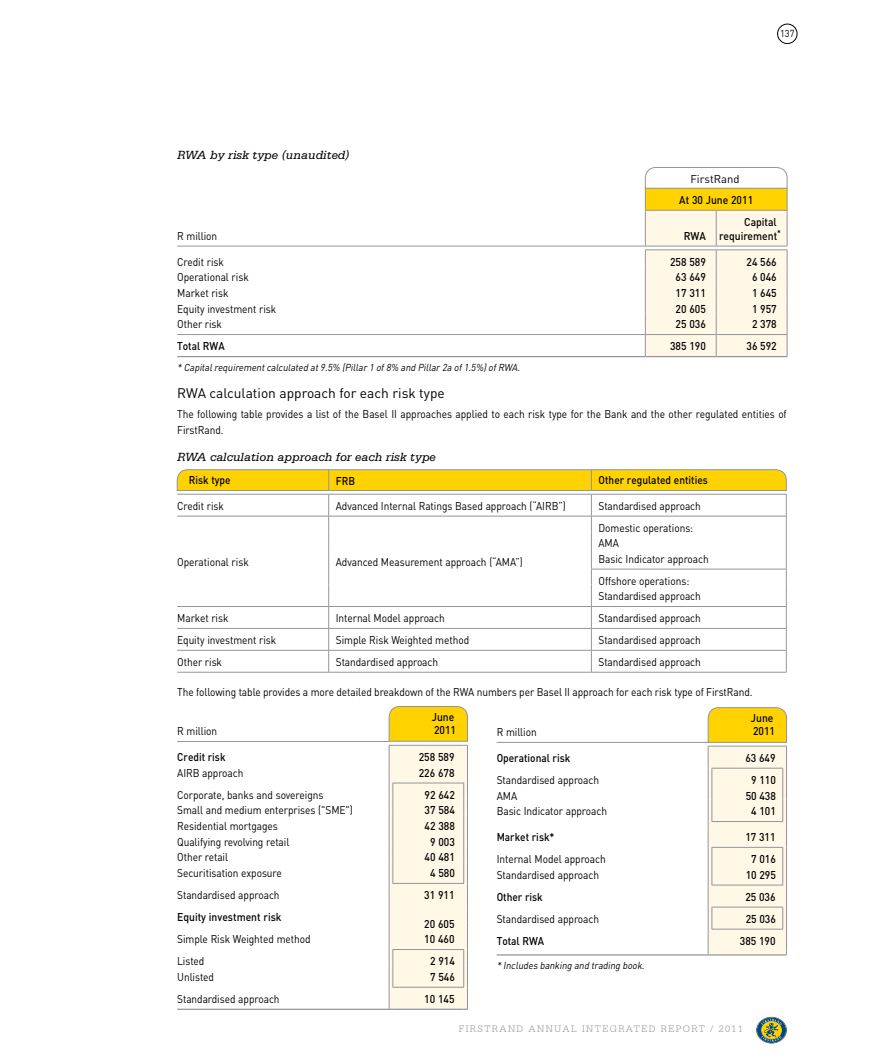
<style>
.page{position:relative;width:886px;height:1063px;background:#fff}
.page>*{position:absolute;margin:0;border:0;box-sizing:border-box;transform-origin:0 0}
.t1{font:13.75px "DIN";color:#000}
.t2{font:italic 12.5px "Serifa";color:#000}
.t3{font:11.25px/15.5px "DIN";letter-spacing:-.005em;color:#000;scale:.9 1}
.t4{font:500 11.25px/13.8px "DIN";color:#000;scale:.92 1}
.t5{font:500 11.25px "DIN";color:#000;scale:.9 1}
.t6{font:11.25px "DIN";letter-spacing:-.005em;color:#000}
.t7{font:italic 10px "DIN";color:#000;scale:.92 1}
.t8{font:300 10px "Serifa";letter-spacing:.14em;color:#939598}
.t9{font:10px "DIN";color:#000;scale:.92 1}
</style>
<div class="page">
<div style="left:757px;top:1017px;width:29px;height:26px;border:1px solid #00458b;border-radius:50%"></div>
<div style="left:757px;top:1018px;width:29px;height:25px;border:1px solid #ffd200;border-radius:50%"></div>
<div style="left:757px;top:1018px;width:28px;height:24px;background:#00458b;border-radius:50%"></div>
<div style="left:757px;top:1018px;width:28px;height:24px;border:1px solid #00458b;border-radius:50%"></div>
<svg style="left:761px;top:1019px;width:21px;height:23px"></svg>
<div style="left:777px;top:24px;width:20px;height:20px;border:1px solid #000;border-radius:50%"></div>
<hr style="left:177px;top:246px;width:468px;height:1px;background:#939598">
<hr style="left:177px;top:334px;width:468px;height:1px;background:#939598">
<hr style="left:177px;top:356px;width:468px;height:1px;background:#939598">
<div style="left:329px;top:470px;width:262px;height:20px;background:#ffd200"></div>
<hr style="left:329px;top:494px;width:262px;height:1px;background:#939598">
<hr style="left:329px;top:516px;width:262px;height:1px;background:#939598">
<hr style="left:329px;top:628px;width:262px;height:1px;background:#939598">
<hr style="left:329px;top:650px;width:262px;height:1px;background:#939598">
<hr style="left:177px;top:672px;width:152px;height:1px;background:#939598">
<hr style="left:329px;top:672px;width:262px;height:1px;background:#939598">
<hr style="left:591px;top:672px;width:195px;height:1px;background:#939598">
<hr style="left:329px;top:606px;width:262px;height:1px;background:#939598">
<hr style="left:329px;top:469px;width:262px;height:1px;background:#939598">
<hr style="left:329px;top:490px;width:262px;height:1px;background:#939598">
<hr style="left:177px;top:741px;width:212px;height:1px;background:#939598">
<hr style="left:177px;top:1009px;width:212px;height:1px;background:#939598">
<svg style="left:645px;top:167px;width:143px;height:190px;background:#f9efcb"></svg>
<svg style="left:177px;top:469px;width:152px;height:203px"></svg>
<svg style="left:591px;top:469px;width:196px;height:203px"></svg>
<svg style="left:388px;top:706px;width:80px;height:304px;background:#faefca"></svg>
<hr style="left:497px;top:742px;width:211px;height:1px;background:#939598">
<hr style="left:497px;top:954px;width:211px;height:2px;background:#939598">
<svg style="left:707px;top:707px;width:80px;height:249px;background:#f6ecc3"></svg>
<p class="t2" style="left:177px;top:148px;width:174px">RWA by risk type (unaudited)</p>
<p class="t9" style="left:780px;top:27px;width:17px">137</p>
<p class="t6" style="left:690px;top:172px;width:51px">FirstRand</p>
<p class="t4" style="left:679px;top:193px;width:82px">At 30 June 2011</p>
<p class="t3" style="left:177px;top:228px;width:46px">R million</p>
<p class="t4" style="left:684px;top:228px;width:26px">RWA</p>
<p class="t4" style="left:719px;top:215px;width:69px;text-indent:25px">Capital requirement<sup>*</sup></p>
<p class="t3" style="left:177px;top:253px;width:53px">Credit risk</p>
<p class="t4" style="left:670px;top:254px;width:40px">258 589</p>
<p class="t4" style="left:746px;top:254px;width:34px">24 566</p>
<p class="t3" style="left:177px;top:269px;width:81px">Operational risk</p>
<p class="t4" style="left:675px;top:270px;width:34px">63 649</p>
<p class="t4" style="left:752px;top:270px;width:28px">6 046</p>
<p class="t3" style="left:177px;top:285px;width:59px">Market risk</p>
<p class="t4" style="left:675px;top:286px;width:34px">17 311</p>
<p class="t4" style="left:752px;top:286px;width:28px">1 645</p>
<p class="t3" style="left:177px;top:300px;width:112px">Equity investment risk</p>
<p class="t4" style="left:675px;top:301px;width:34px">20 605</p>
<p class="t4" style="left:752px;top:301px;width:28px">1 957</p>
<p class="t3" style="left:177px;top:316px;width:51px">Other risk</p>
<p class="t4" style="left:675px;top:317px;width:34px">25 036</p>
<p class="t4" style="left:752px;top:317px;width:28px">2 378</p>
<p class="t5" style="left:177px;top:339px;width:54px">Total RWA</p>
<p class="t4" style="left:670px;top:339px;width:40px">385 190</p>
<p class="t4" style="left:746px;top:339px;width:34px">36 592</p>
<p class="t7" style="left:177px;top:361px;width:376px">* Capitalrequirementcalculated at9.5% (Pillar1 of8% and Pillar2a of1.5%)ofRWA.</p>
<p class="t1" style="left:177px;top:384px;width:269px">RWA calculation approach for each risk type</p>
<p class="t3" style="left:177px;top:405px;width:679px;line-height:16.2px">The following table provides a list of the Basel II approaches applied to each risk type for the Bank and the other regulated entities of<br>FirstRand.</p>
<p class="t2" style="left:177px;top:450px;width:260px">RWA calculation approach for each risk type</p>
<p class="t5" style="left:336px;top:474px;width:23px">FRB</p>
<p class="t3" style="left:177px;top:498px;width:53px">Credit risk</p>
<p class="t3" style="left:336px;top:498px;width:257px">Advanced Internal Ratings Based approach (“AIRB”)</p>
<p class="t3" style="left:598px;top:498px;width:115px">Standardised approach</p>
<p class="t5" style="left:189px;top:473px;width:48px">Risk type</p>
<p class="t5" style="left:599px;top:473px;width:123px">Other regulated entities</p>
<p class="t3" style="left:177px;top:554px;width:81px">Operational risk</p>
<p class="t3" style="left:336px;top:554px;width:209px">Advanced Measurement approach (“AMA”)</p>
<p class="t3" style="left:598px;top:520px;width:124px">Domestic operations:<br>AMA<br>Basic Indicator approach</p>
<p class="t3" style="left:598px;top:573px;width:115px">Offshore operations:<br>Standardised approach</p>
<p class="t3" style="left:177px;top:610px;width:59px">Market risk</p>
<p class="t3" style="left:336px;top:610px;width:123px">Internal Model approach</p>
<p class="t3" style="left:598px;top:610px;width:115px">Standardised approach</p>
<p class="t3" style="left:177px;top:632px;width:112px">Equity investment risk</p>
<p class="t3" style="left:336px;top:632px;width:150px">Simple Risk Weighted method</p>
<p class="t3" style="left:598px;top:632px;width:115px">Standardised approach</p>
<p class="t3" style="left:177px;top:654px;width:51px">Other risk</p>
<p class="t3" style="left:336px;top:654px;width:115px">Standardised approach</p>
<p class="t3" style="left:598px;top:654px;width:115px">Standardised approach</p>
<p class="t3" style="left:177px;top:684px;width:641px">The following table provides a more detailed breakdown of the RWA numbers per Basel II approach for each risk type of FirstRand.</p>
<p class="t3" style="left:177px;top:723px;width:46px">R million</p>
<p class="t5" style="left:177px;top:750px;width:55px">Credit risk</p>
<p class="t4" style="left:419px;top:750px;width:40px">258 589</p>
<p class="t3" style="left:177px;top:765px;width:75px">AIRB approach</p>
<p class="t4" style="left:419px;top:765px;width:40px">226 678</p>
<p class="t3" style="left:177px;top:787px;width:164px">Corporate, banks and sovereigns</p>
<p class="t4" style="left:425px;top:787px;width:34px">92 642</p>
<p class="t3" style="left:177px;top:802px;width:197px">Small and medium enterprises ("SME")</p>
<p class="t4" style="left:425px;top:803px;width:34px">37 584</p>
<p class="t3" style="left:177px;top:818px;width:113px">Residential mortgages</p>
<p class="t4" style="left:425px;top:819px;width:34px">42 388</p>
<p class="t3" style="left:177px;top:834px;width:126px">Qualifying revolving retail</p>
<p class="t4" style="left:430px;top:834px;width:28px">9 003</p>
<p class="t3" style="left:177px;top:849px;width:58px">Other retail</p>
<p class="t4" style="left:425px;top:850px;width:34px">40 481</p>
<p class="t3" style="left:177px;top:865px;width:118px">Securitisation exposure</p>
<p class="t4" style="left:430px;top:866px;width:28px">4 580</p>
<p class="t3" style="left:177px;top:887px;width:115px">Standardised approach</p>
<p class="t4" style="left:424px;top:888px;width:34px">31 911</p>
<p class="t4" style="left:177px;top:910px;width:115px">Equity investment risk</p>
<p class="t4" style="left:424px;top:916px;width:34px">20 605</p>
<p class="t3" style="left:177px;top:931px;width:150px">Simple Risk Weighted method</p>
<p class="t4" style="left:424px;top:932px;width:34px">10 460</p>
<p class="t3" style="left:177px;top:953px;width:32px">Listed</p>
<p class="t4" style="left:430px;top:954px;width:28px">2 914</p>
<p class="t3" style="left:177px;top:969px;width:43px">U nlisted</p>
<p class="t4" style="left:430px;top:970px;width:28px">7 546</p>
<p class="t3" style="left:177px;top:991px;width:115px">Standardised approach</p>
<p class="t4" style="left:424px;top:992px;width:34px">10 145</p>
<p class="t4" style="left:432px;top:709px;width:28px">June<br>2011</p>
<p class="t4" style="left:751px;top:710px;width:28px">June<br>2011</p>
<p class="t3" style="left:497px;top:724px;width:46px">R million</p>
<p class="t5" style="left:497px;top:751px;width:83px">Operational risk</p>
<p class="t4" style="left:745px;top:750px;width:34px">63 649</p>
<p class="t3" style="left:497px;top:772px;width:115px">Standardised approach</p>
<p class="t4" style="left:751px;top:773px;width:28px">9 110</p>
<p class="t3" style="left:497px;top:787px;width:24px">AMA</p>
<p class="t4" style="left:746px;top:788px;width:34px">50 438</p>
<p class="t3" style="left:497px;top:803px;width:124px">Basic Indicator approach</p>
<p class="t4" style="left:751px;top:804px;width:28px">4 101</p>
<p class="t5" style="left:497px;top:830px;width:66px">Market risk*</p>
<p class="t4" style="left:745px;top:830px;width:34px">17 311</p>
<p class="t3" style="left:497px;top:851px;width:123px">Internal Model approach</p>
<p class="t4" style="left:751px;top:852px;width:28px">7 016</p>
<p class="t3" style="left:497px;top:867px;width:115px">Standardised approach</p>
<p class="t4" style="left:746px;top:867px;width:34px">10 295</p>
<p class="t5" style="left:497px;top:889px;width:53px">Other risk</p>
<p class="t4" style="left:745px;top:889px;width:34px">25 036</p>
<p class="t3" style="left:497px;top:911px;width:115px">Standardised approach</p>
<p class="t4" style="left:746px;top:911px;width:34px">25 036</p>
<p class="t5" style="left:497px;top:934px;width:54px">Total RWA</p>
<p class="t4" style="left:740px;top:934px;width:40px">385 190</p>
<p class="t7" style="left:497px;top:960px;width:164px">* Includes banking and trading book.</p>
<p class="t8" style="left:459px;top:1023px;width:286px">FIRSTRAND ANNUAL INTEGRATED REPORT / 2011</p>
</div>
